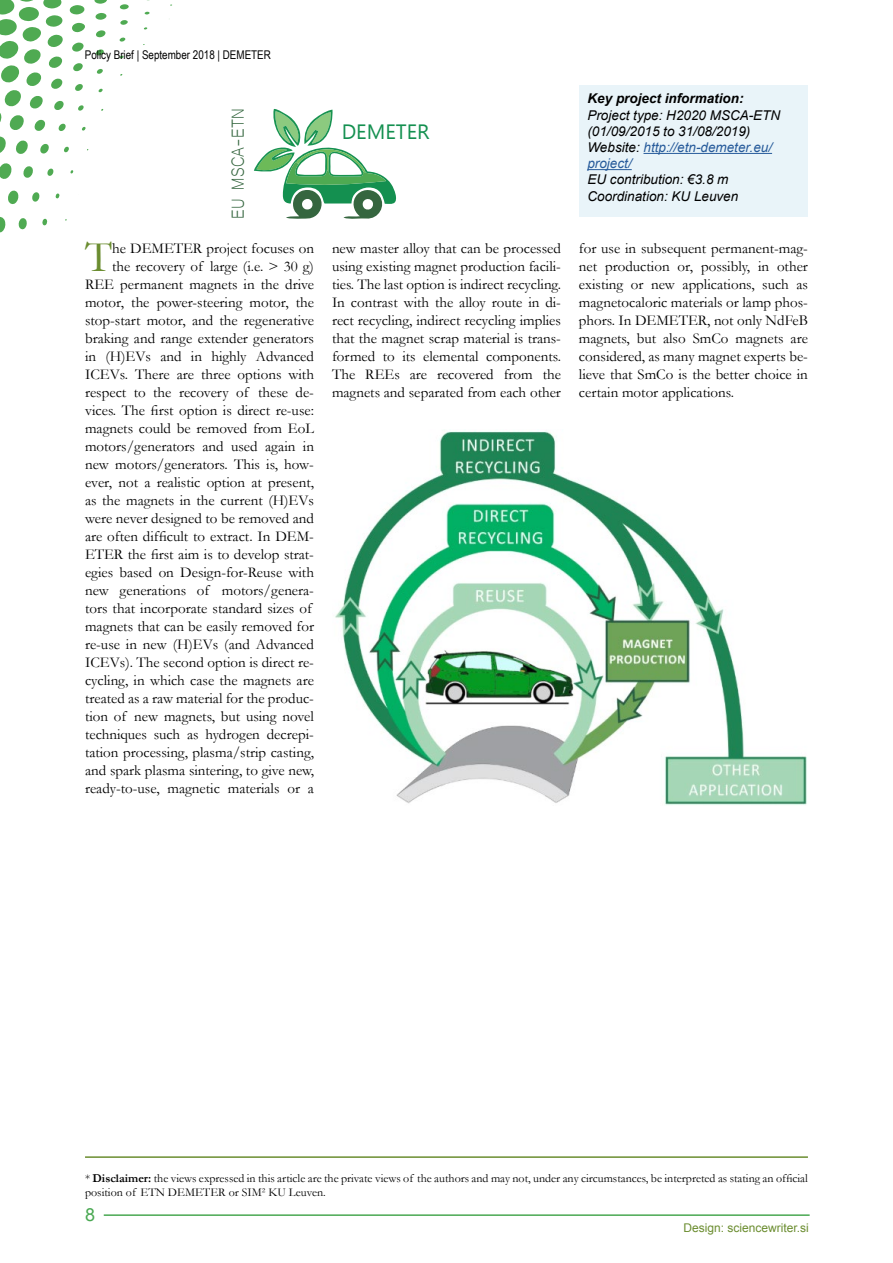
<style>
.page{position:relative;width:893px;height:1263px;background:#fff}
.page>*{position:absolute;margin:0;border:0;box-sizing:border-box;transform-origin:0 0}
.t1{font:43.8px "Garamond";color:#6b8d30}
.t2{font:22.65px "Microsoft Yi Baiti";color:#35663f;scale:.86 1}
.t3{font:20.7px "Microsoft Tai Le";color:#149050}
.t4{font:18px "Arial";color:#49a852}
.t5{font:15px/18px "Garamond";color:#000;text-align:justify}
.t6{font:italic 13.5px/16.2px "Arial";color:#000}
.t7{font:italic 700 13.5px "Arial";color:#000}
.t8{font:12px/14.4px "Garamond";color:#000}
.t9{font:12px "Arial Narrow";color:#000}
.t10{font:12px "Arial";color:#6b8d30}
.s1{color:#275b9b}
.s2{font-weight:700}
</style>
<div class="page">
<hr style="left:104px;top:1214px;width:706px;height:2px;background:#49a852">
<svg style="left:0;top:217px;width:6px;height:16px"></svg>
<svg style="left:18px;top:218px;width:9px;height:12px"></svg>
<svg style="left:8px;top:190px;width:11px;height:14px"></svg>
<svg style="left:0;top:163px;width:12px;height:16px"></svg>
<svg style="left:42px;top:218px;width:5px;height:8px"></svg>
<svg style="left:32px;top:192px;width:8px;height:10px"></svg>
<svg style="left:23px;top:166px;width:10px;height:12px"></svg>
<svg style="left:55px;top:193px;width:5px;height:6px"></svg>
<svg style="left:47px;top:168px;width:7px;height:8px"></svg>
<svg style="left:0;top:0;width:88px;height:154px"></svg>
<div style="left:70px;top:5px;width:15px;height:10px;background:#4faa52;border-radius:50%"></div>
<svg style="left:99px;top:88px;width:4px;height:4px"></svg>
<svg style="left:97px;top:69px;width:6px;height:5px"></svg>
<svg style="left:96px;top:49px;width:8px;height:7px"></svg>
<svg style="left:96px;top:30px;width:10px;height:8px"></svg>
<div style="left:95px;top:13px;width:11px;height:7px;background:#4faa52;border-radius:50%"></div>
<svg style="left:94px;top:0;width:13px;height:4px"></svg>
<svg style="left:120px;top:55px;width:4px;height:4px"></svg>
<svg style="left:120px;top:37px;width:5px;height:5px"></svg>
<div style="left:120px;top:20px;width:8px;height:5px;background:#4faa52;border-radius:50%"></div>
<div style="left:120px;top:4px;width:9px;height:5px;background:#4faa52;border-radius:50%"></div>
<svg style="left:145px;top:12px;width:5px;height:3px"></svg>
<div style="left:579px;top:85px;width:229px;height:132px;background:#e9f4f9"></div>
<hr style="left:643px;top:153px;width:129px;height:1px;background:#275b9b">
<hr style="left:587px;top:169px;width:45px;height:1px;background:#275b9b">
<hr style="left:85px;top:1156px;width:723px;height:2px;background:#6b8d30">
<svg style="left:254px;top:109px;width:142px;height:110px"></svg>
<img style="left:335px;top:431px;width:472px;height:374px">
<p class="t9" style="left:85px;top:46px;width:188px">Policy Brief | September 2018 | DEMETER</p>
<h2 class="t2" style="left:225px;top:219px;width:129px;rotate:-90deg">EU MSCA-ETN</h2>
<h3 class="t3" style="left:342px;top:120px;width:89px">DEMETER</h3>
<p class="t7" style="left:587px;top:90px;width:158px">Key project information:</p>
<p class="t6" style="left:587px;top:107px;width:194px">Project type: H2020 MSCA-ETN (01/09/2015 to 31/08/2019)<br>Website: <span class="s1">http://etn-demeter.eu/ project/</span></p>
<p class="t6" style="left:587px;top:172px;width:152px">EU contribution: €3.8 m<br>Coordination: KU Leuven</p>
<h1 class="t1" style="left:85px;top:228px;width:28px">T</h1>
<p class="t5" style="left:85px;top:239px;width:230px;text-align:right">he DEMETER project focuses on<br>the recovery of large (i.e. &gt; 30 g)<br>REE permanent magnets in the drive motor, the power-steering motor, the stop-start motor, and the regenerative braking and range extender generators in (H)EVs and in highly Advanced ICEVs. There are three options with respect to the recovery of these de&shy;vices. The first option is direct re-use: magnets could be removed from EoL motors/generators and used again in new motors/generators. This is, how&shy;ever, not a realistic option at present, as the magnets in the current (H)EVs were never designed to be removed and are often difficult to extract. In DEM-ETER the first aim is to develop strat&shy;egies based on Design-for-Reuse with new generations of motors/genera&shy;tors that incorporate standard sizes of magnets that can be easily removed for re-use in new (H)EVs (and Advanced ICEVs). The second option is direct re&shy;cycling, in which case the magnets are treated as a raw material for the produc&shy;tion of new magnets, but using novel techniques such as hydrogen decrepi&shy;tation processing, plasma/strip casting, and spark plasma sintering, to give new, ready-to-use, magnetic materials or a</p>
<p class="t5" style="left:332px;top:239px;width:230px">new master alloy that can be processed using existing magnet production facili&shy;ties. The last option is indirect recycling.<br>In contrast with the alloy route in di&shy;rect recycling, indirect recycling implies that the magnet scrap material is trans&shy;formed to its elemental components.<br>The REEs are recovered from the magnets and separated from each other</p>
<p class="t5" style="left:579px;top:239px;width:230px">for use in subsequent permanent-mag&shy;net production or, possibly, in other existing or new applications, such as magnetocaloric materials or lamp phos&shy;phors. In DEMETER, not only NdFeB magnets, but also SmCo magnets are considered, as many magnet experts be&shy;lieve that SmCo is the better choice in certain motor applications.</p>
<p class="t8" style="left:85px;top:1170px;width:724px">* <span class="s2">Disclaimer:</span> the views expressed in this article are the private views of the authors and may not, under any circumstances, be interpreted as stating an official position of ETN DEMETER or SIM² KU Leuven.</p>
<p class="t10" style="left:684px;top:1220px;width:127px">Design: sciencewriter.si</p>
<p class="t4" style="left:85px;top:1202px;width:12px">8</p>
</div>
